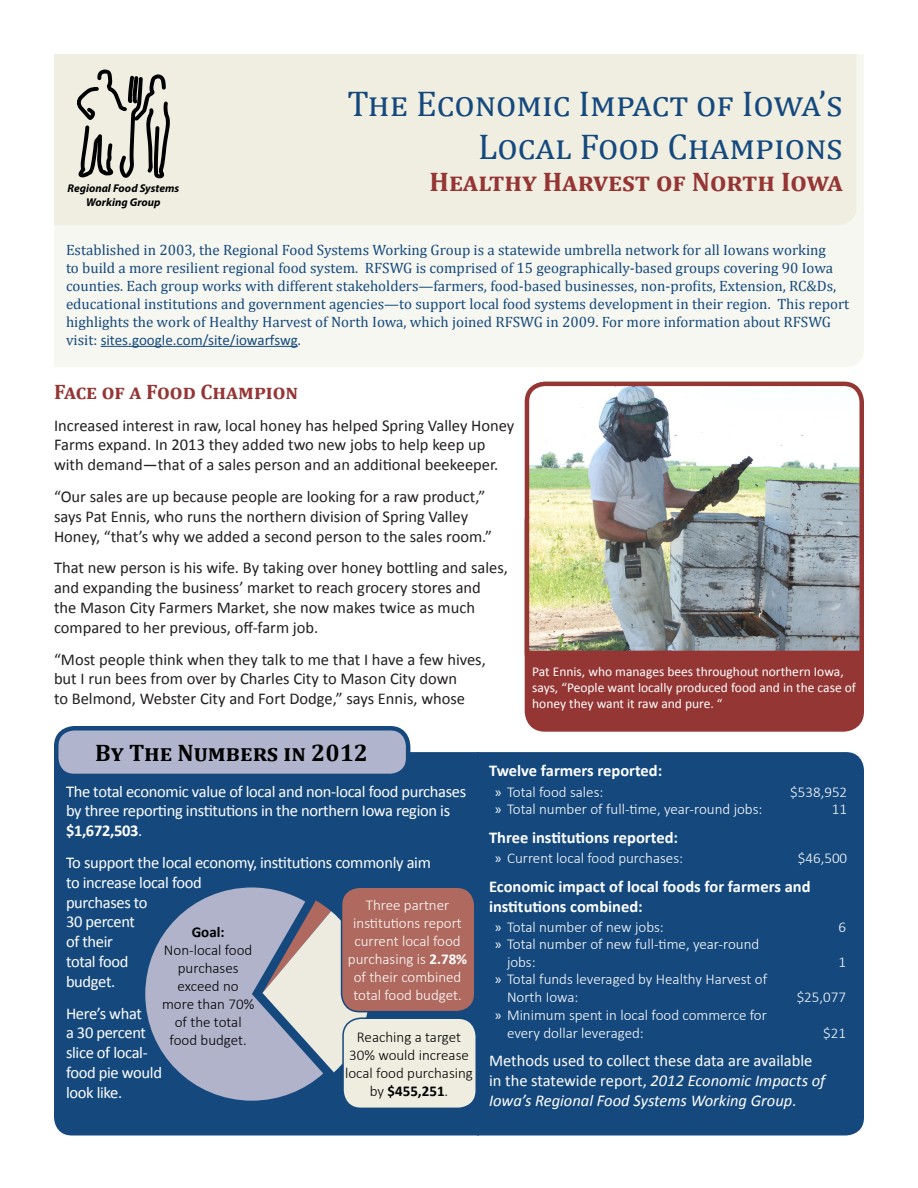
<style>
.page{position:relative;width:918px;height:1188px;background:#fff}
.page>*{position:absolute;margin:0;border:0;box-sizing:border-box;transform-origin:0 0}
.t1{font:36px "Cambria";color:#15497e}
.t2{font:700 27px "Cambria";color:#953534}
.t3{font:700 24px "Cambria";color:#000}
.t4{font:700 21px "Cambria";color:#953534}
.t5{font:16.5px/19.8px "Calibri";color:#231f20}
.t6{font:16.5px/19.8px "Calibri";letter-spacing:-.02em;color:#fff}
.t7{font:16.5px/19.8px "Calibri";color:#fff}
.t8{font:700 16.5px/19.8px "Calibri";color:#fff}
.t9{font:15px/18px "Cambria";color:#15497e}
.t10{font:300 15px/18px "Calibri";color:#fff}
.t11{font:300 15px/18px "Calibri";color:#000;text-align:center}
.t12{font:700 15px "Calibri";color:#000}
.t13{font:13.5px/16.2px "Calibri";color:#fff}
.t14{font:italic 700 11.25px "Myriad Pro";color:#000}
.s1{font-family:"Calibri"}
.s2{font-weight:700}
.s3{font-family:"Myriad Pro";font-weight:400}
.s4{font-style:italic}
</style>
<div class="page">
<div style="left:527px;top:504px;width:335px;height:225px;background:#943634;border-radius:18px"></div>
<div style="left:525px;top:501px;width:339px;height:231px;border:4px solid #953534;border-radius:18px"></div>
<div style="left:479px;top:752px;width:385px;height:384px;background:#15497e"></div>
<div style="left:54px;top:752px;width:425px;height:384px;background:#15497e"></div>
<div style="left:54px;top:54px;width:810px;height:313px;background:#f6f7f0"></div>
<hr style="left:101px;top:346px;width:197px;height:1px;background:#15497e">
<div style="left:54px;top:54px;width:802px;height:171px;background:#efeee1"></div>
<svg style="left:76px;top:69px;width:94px;height:109px;background:#acaba2"></svg>
<div style="left:56px;top:728px;width:352px;height:48px;background:#b0b4cc;border-radius:18px"></div>
<div style="left:54px;top:726px;width:356px;height:52px;border:4px solid #15497e;border-radius:18px"></div>
<svg style="left:143px;top:885px;width:232px;height:218px;background:#94a1b8"></svg>
<img style="left:524px;top:381px;width:340px;height:276px">
<div style="left:343px;top:1018px;width:133px;height:90px;background:#efede0;border-radius:18px"></div>
<div style="left:342px;top:1017px;width:135px;height:92px;border:2px solid #15497e;border-radius:18px"></div>
<div style="left:342px;top:887px;width:133px;height:125px;background:#af695e;border-radius:18px"></div>
<div style="left:341px;top:886px;width:135px;height:126px;border:2px solid #15497e;border-radius:18px"></div>
<p class="t1" style="left:347px;top:82px;width:497px">The Economic Impact of Iowa’s</p>
<p class="t1" style="left:478px;top:125px;width:366px">Local Food Champions</p>
<p class="t14" style="left:68px;top:181px;width:113px">Regional Food Systems</p>
<p class="t2" style="left:430px;top:163px;width:415px">Healthy Harvest of North Iowa</p>
<p class="t14" style="left:86px;top:195px;width:76px">Working Group</p>
<p class="t9" style="left:66px;top:240px;width:785px">Established in 2003, the Regional Food Systems Working Group is a statewide umbrella network for all Iowans working<br>to build a more resilient regional food system. RFSWG is comprised of 15 geographically-based groups covering 90 Iowa counties. Each group works with different stakeholders—farmers, food-based businesses, non-profits, Extension, RC&amp;Ds, educational institutions and government agencies—to support local food systems development in their region. This report highlights the work of Healthy Harvest of North Iowa, which joined RFSWG in 2009. For more information about RFSWG visit: <span class="s1">sites.google.com/site/iowarfswg</span>.</p>
<p class="t4" style="left:54px;top:377px;width:246px">Face of a Food Champion</p>
<p class="t5" style="left:54px;top:415px;width:462px">Increased interest in raw, local honey has helped Spring Valley Honey<br>Farms expand. In 2013 they added two new jobs to help keep up with demand—that of a sales person and an additional beekeeper.</p>
<p class="t5" style="left:54px;top:487px;width:440px">“Our sales are up because people are looking for a raw product,” says Pat Ennis, who runs the northern division of Spring Valley<br>Honey, “that’s why we added a second person to the sales room.”</p>
<p class="t5" style="left:54px;top:558px;width:455px">That new person is his wife. By taking over honey bottling and sales, and expanding the business’ market to reach grocery stores and<br>the Mason City Farmers Market, she now makes twice as much compared to her previous, off-farm job.</p>
<p class="t5" style="left:54px;top:649px;width:433px">“Most people think when they talk to me that I have a few hives, but I run bees from over by Charles City to Mason City down<br>to Belmond, Webster City and Fort Dodge,” says Ennis, whose</p>
<p class="t3" style="left:95px;top:736px;width:274px">By The Numbers in 2012</p>
<p class="t13" style="left:532px;top:663px;width:325px">Pat Ennis, who manages bees throughout northern Iowa, says, “People want locally produced food and in the case of honey they want it raw and pure. “</p>
<p class="t6" style="left:66px;top:781px;width:402px">The total economic value of local and non-local food purchases by three reporting institutions in the northern Iowa region is <span class="s2">$1,672,503</span>.</p>
<p class="t6" style="left:66px;top:853px;width:366px">To support the local economy, institutions commonly aim to increase local food<br>purchases to<br>30 percent<br>of their<br>total food<br>budget.</p>
<p class="t6" style="left:66px;top:1003px;width:98px">Here’s what<br>a 30 percent slice of local&shy;food pie would look like.</p>
<p class="t10" style="left:348px;top:896px;width:121px;text-align:center">Three partner institutions report current local food purchasing is <span class="s2">2.78% </span>of their combined total food budget.</p>
<p class="t12" style="left:192px;top:923px;width:34px">Goal:</p>
<p class="t11" style="left:162px;top:941px;width:94px">Non-local food purchases exceed no more than 70% of the total food budget.</p>
<p class="t11" style="left:345px;top:1028px;width:129px">Reaching a target<br>30% would increase local food purchasing by <span class="s2">$455,251</span>.</p>
<p class="t8" style="left:489px;top:761px;width:175px">Twelve farmers reported:</p>
<p class="t10" style="left:495px;top:783px;width:110px"><span class="s3">»</span> Total food sales:</p>
<p class="t10" style="left:790px;top:783px;width:58px">$538,952</p>
<p class="t10" style="left:495px;top:800px;width:269px"><span class="s3">»</span> Total number of full-time, year-round jobs:</p>
<p class="t10" style="left:832px;top:800px;width:17px">11</p>
<p class="t8" style="left:489px;top:827px;width:191px">Three institutions reported:</p>
<p class="t10" style="left:495px;top:849px;width:190px"><span class="s3">»</span> Current local food purchases:</p>
<p class="t10" style="left:798px;top:849px;width:51px">$46,500</p>
<p class="t8" style="left:489px;top:876px;width:323px">Economic impact of local foods for farmers and institutions combined:</p>
<p class="t10" style="left:495px;top:918px;width:170px"><span class="s3">»</span> Total number of new jobs:</p>
<p class="t10" style="left:838px;top:918px;width:9px">6</p>
<p class="t10" style="left:507px;top:935px;width:254px;text-indent:-12px"><span class="s3">»</span> Total number of new full-time, year-round jobs:</p>
<p class="t10" style="left:838px;top:953px;width:9px">1</p>
<p class="t10" style="left:507px;top:970px;width:262px;text-indent:-12px"><span class="s3">»</span> Total funds leveraged by Healthy Harvest of<br>North Iowa:</p>
<p class="t10" style="left:797px;top:988px;width:51px">$25,077</p>
<p class="t10" style="left:507px;top:1006px;width:261px;text-indent:-12px"><span class="s3">»</span> Minimum spent in local food commerce for every dollar leveraged:</p>
<p class="t10" style="left:823px;top:1024px;width:24px">$21</p>
<p class="t7" style="left:489px;top:1051px;width:338px">Methods used to collect these data are available in the statewide report, <span class="s4">2012 Economic Impacts of<br>Iowa’s Regional Food Systems Working Group</span>.</p>
</div>
